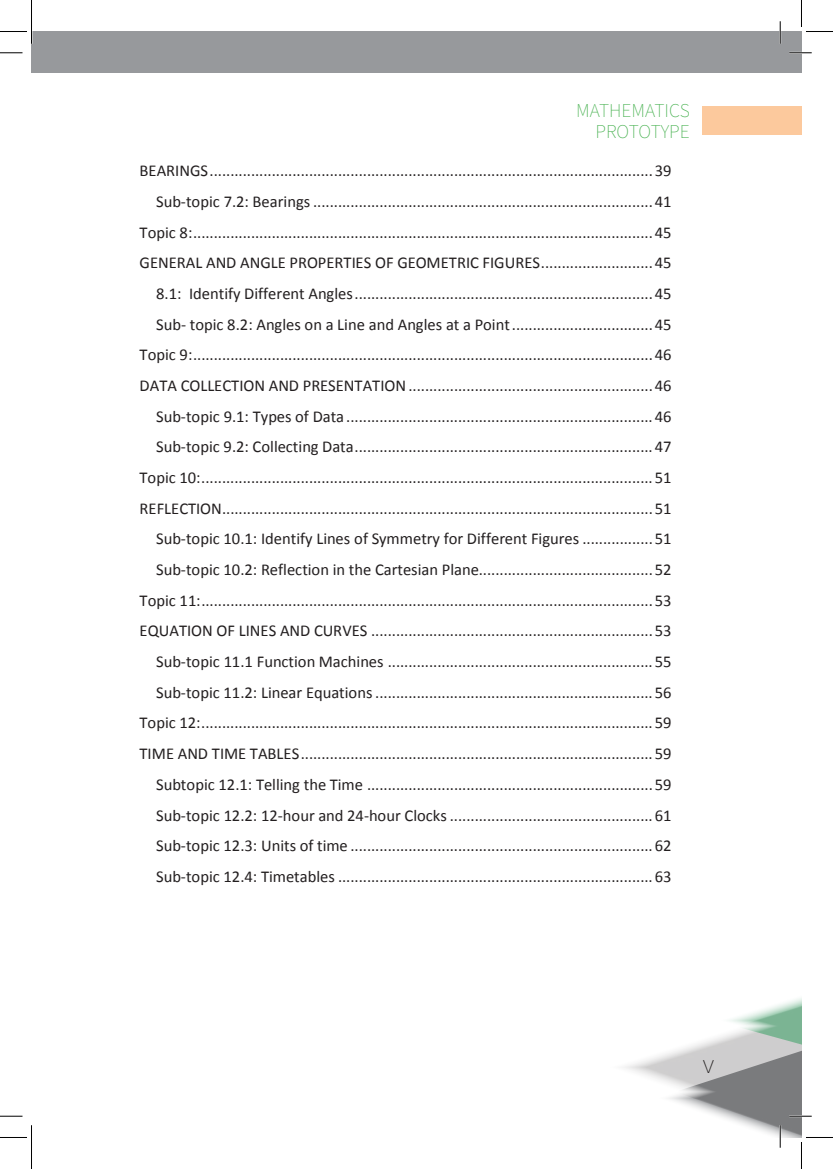
<style>
.page{position:relative;width:833px;height:1169px;background:#fff}
.page>*{position:absolute;margin:0;border:0;box-sizing:border-box;transform-origin:0 0}
.t1{font:200 27px "Source Sans Pro";color:#231f20}
.t2{font:200 19.5px/21px "Source Sans Pro";color:#40ae49;text-align:right}
.t3{font:16.5px/30.6px "Calibri";color:#231f20;text-align:right}
</style>
<div class="page">
<div style="left:32px;top:32px;width:769px;height:40px;background:#97999c"></div>
<div style="left:702px;top:107px;width:99px;height:28px;background:#fcc99d"></div>
<hr style="left:789px;top:52px;width:22px;height:2px;background:#fff">
<hr style="left:779px;top:21px;width:2px;height:23px;background:#fff">
<svg style="left:0;top:53px;width:22px;height:1px"></svg>
<svg style="left:789px;top:53px;width:22px;height:1px"></svg>
<svg style="left:0;top:1115px;width:22px;height:1px"></svg>
<svg style="left:780px;top:21px;width:1px;height:23px"></svg>
<svg style="left:0;top:0;width:32px;height:44px"></svg>
<svg style="left:0;top:1125px;width:32px;height:44px"></svg>
<svg style="left:801px;top:0;width:32px;height:32px"></svg>
<svg style="left:624px;top:998px;width:209px;height:171px"></svg>
<p class="t2" style="left:576px;top:100px;width:115px">MATHEMATICS<br>PROTOTYPE</p>
<p class="t3" style="left:139px;top:155px;width:533px">BEARINGS...........................................................................................................39<br>Sub-topic 7.2: Bearings ..................................................................................41<br>Topic 8:...............................................................................................................45<br>GENERAL AND ANGLE PROPERTIES OF GEOMETRIC FIGURES...........................45<br>8.1: Identify Different Angles........................................................................45<br>Sub- topic 8.2: Angles on a Line and Angles at a Point..................................45<br>Topic 9:...............................................................................................................46<br>DATA COLLECTION AND PRESENTATION...........................................................46<br>Sub-topic 9.1: Types of Data ..........................................................................46<br>Sub-topic 9.2: Collecting Data........................................................................47<br>Topic 10:.............................................................................................................51<br>REFLECTION........................................................................................................51<br>Sub-topic 10.1: Identify Lines of Symmetry for Different Figures .................51<br>Sub-topic 10.2: Reflection in the Cartesian Plane..........................................52<br>Topic 11:.............................................................................................................53<br>EQUATION OF LINES AND CURVES ....................................................................53<br>Sub-topic 11.1 Function Machines ................................................................55<br>Sub-topic 11.2: Linear Equations ...................................................................56<br>Topic 12:.............................................................................................................59<br>TIME AND TIME TABLES.....................................................................................59<br>Subtopic 12.1: Telling the Time .....................................................................59<br>Sub-topic 12.2: 12-hour and 24-hour Clocks .................................................61<br>Sub-topic 12.3: Units of time .........................................................................62<br>Sub-topic 12.4: Timetables ............................................................................63</p>
<h1 class="t1" style="left:703px;top:1048px;width:13px">v</h1>
</div>
